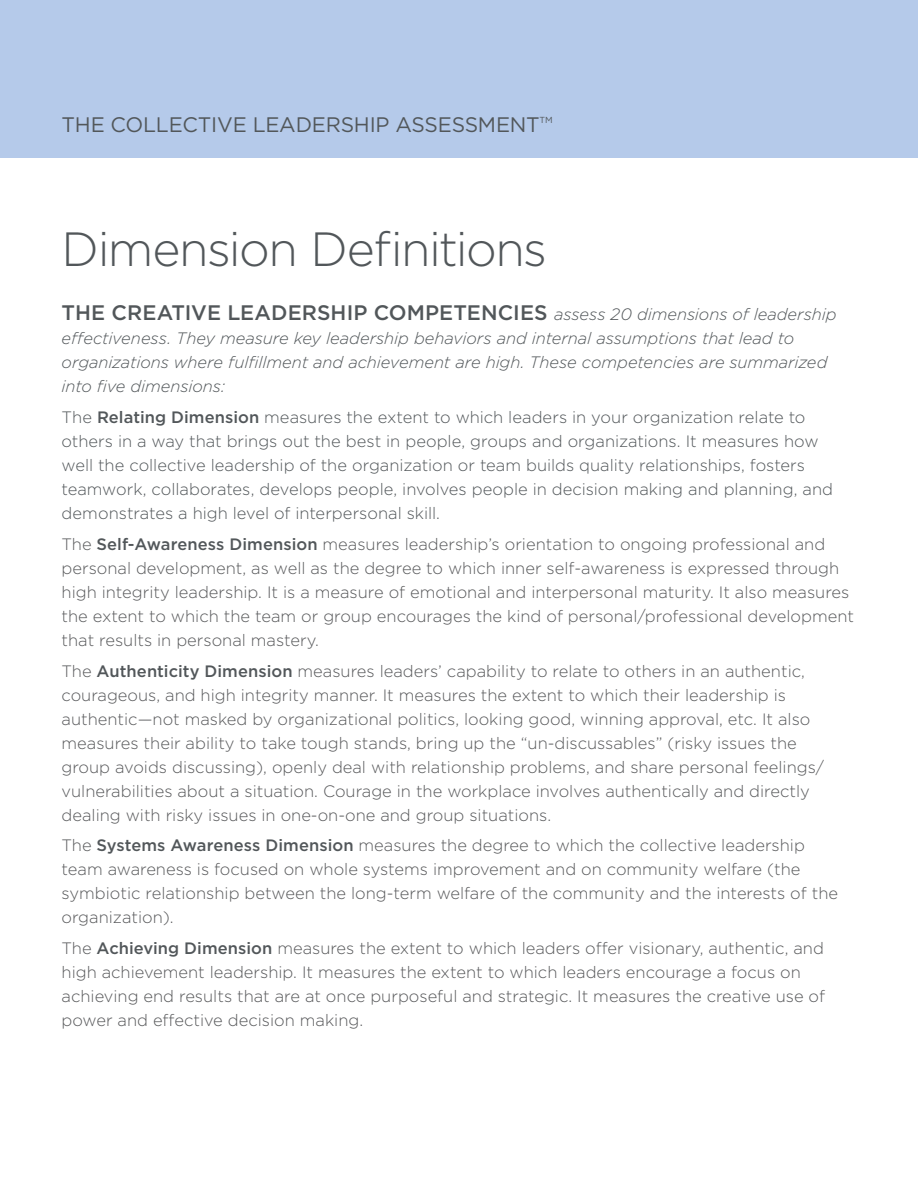
<style>
.page{position:relative;width:918px;height:1188px;background:#fff}
.page>*{position:absolute;margin:0;border:0;box-sizing:border-box;transform-origin:0 0}
.t1{font:300 48px "Gotham";letter-spacing:-.035em;color:#52575a}
.t2{font:500 21px "Gotham";letter-spacing:.005em;color:#52575a}
.t3{font:21px "Gotham";letter-spacing:-.01em;color:#52575a}
.t4{font:300 16.5px/24px "Gotham";color:#58595b}
.t5{font:300 16.5px/24px "Gotham";color:#52575a}
.t6{font:italic 300 16.5px/24px "Gotham";letter-spacing:-.005em;color:#52575a}
.t7{font:8.7px "Gotham";color:#52575a}
.s1{font-weight:300;font-style:italic;font-size:16.5px}
.s2{font-weight:500}
.s3{font-weight:500;color:#52575a}
</style>
<div class="page">
<div style="left:0;top:0;width:918px;height:158px;background:#b5caea"></div>
<p class="t3" style="left:62px;top:111px;width:480px">THE COLLECTIVE LEADERSHIP ASSESSMENT</p>
<p class="t7" style="left:540px;top:114px;width:15px">TM</p>
<h1 class="t1" style="left:62px;top:219px;width:487px">Dimension Definitions</h1>
<p class="t2" style="left:62px;top:299px;width:776px">THE CREATIVE LEADERSHIP COMPETENCIES <span class="s1">assess 20 dimensions of leadership</span></p>
<p class="t6" style="left:62px;top:326px;width:767px">effectiveness. They measure key leadership behaviors and internal assumptions that lead to organizations where fulfillment and achievement are high. These competencies are summarized into five dimensions:</p>
<p class="t5" style="left:62px;top:405px;width:773px">The <span class="s2">Relating Dimension</span> measures the extent to which leaders in your organization relate to others in a way that brings out the best in people, groups and organizations. It measures how well the collective leadership of the organization or team builds quality relationships, fosters teamwork, collaborates, develops people, involves people in decision making and planning, and demonstrates a high level of interpersonal skill.</p>
<p class="t4" style="left:62px;top:532px;width:794px">The <span class="s3">Self-Awareness Dimension</span> measures leadership’s orientation to ongoing professional and personal development, as well as the degree to which inner self-awareness is expressed through high integrity leadership. It is a measure of emotional and interpersonal maturity. It also measures the extent to which the team or group encourages the kind of personal/professional development that results in personal mastery.</p>
<p class="t4" style="left:62px;top:658px;width:764px">The <span class="s3">Authenticity Dimension</span> measures leaders’ capability to relate to others in an authentic, courageous, and high integrity manner. It measures the extent to which their leadership is authentic—not masked by organizational politics, looking good, winning approval, etc. It also measures their ability to take tough stands, bring up the “un-discussables” (risky issues the group avoids discussing), openly deal with relationship problems, and share personal feelings/ vulnerabilities about a situation. Courage in the workplace involves authentically and directly dealing with risky issues in one-on-one and group situations.</p>
<p class="t4" style="left:62px;top:833px;width:778px">The <span class="s3">Systems Awareness Dimension</span> measures the degree to which the collective leadership team awareness is focused on whole systems improvement and on community welfare (the symbiotic relationship between the long-term welfare of the community and the interests of the organization).</p>
<p class="t4" style="left:62px;top:936px;width:765px">The <span class="s3">Achieving Dimension</span> measures the extent to which leaders offer visionary, authentic, and high achievement leadership. It measures the extent to which leaders encourage a focus on achieving end results that are at once purposeful and strategic. It measures the creative use of power and effective decision making.</p>
</div>
